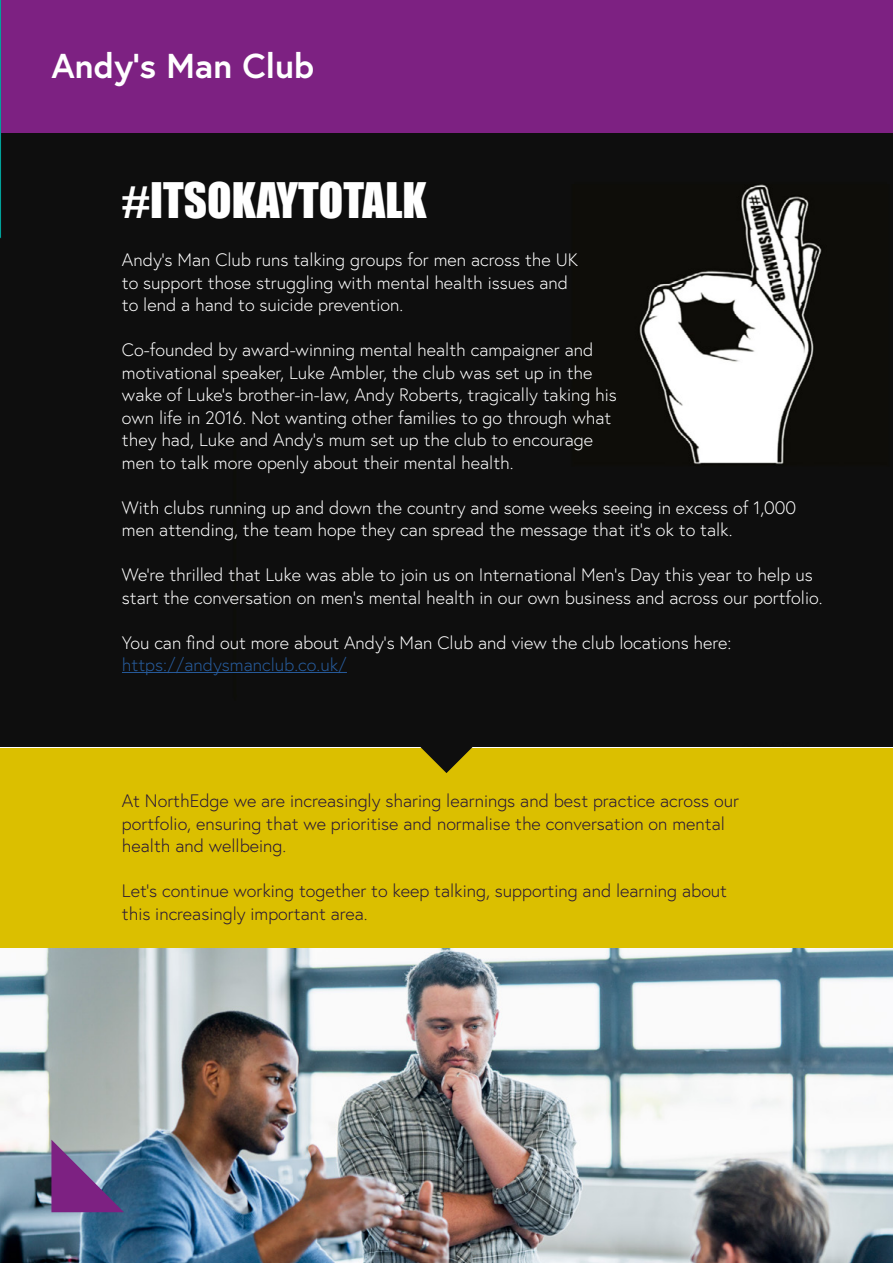
<style>
.page{position:relative;width:893px;height:1263px;background:#fff}
.page>*{position:absolute;margin:0;border:0;box-sizing:border-box;transform-origin:0 0}
.t1{font:45px "Impact";color:#fff}
.t2{font:700 34.5px "Europa";color:#fff}
.t3{font:300 18px/22.5px "Europa";color:#fff}
.t4{font:300 18px/22.5px "Europa";color:#271637}
.t5{font:300 18px "Europa";color:#275b9b}
</style>
<div class="page">
<div style="left:0;top:132px;width:893px;height:614px;background:#0e0e0e"></div>
<div style="left:0;top:0;width:893px;height:132px;background:#7d2182"></div>
<hr style="left:122px;top:672px;width:225px;height:1px;background:#275b9b">
<div style="left:0;top:748px;width:893px;height:238px;background:#dbbf00"></div>
<svg style="left:420px;top:746px;width:53px;height:27px"></svg>
<svg style="left:0;top:0;width:1px;height:238px"></svg>
<img style="left:0;top:948px;width:893px;height:315px">
<svg style="left:51px;top:1140px;width:73px;height:72px;background:#7e5e96"></svg>
<h2 class="t2" style="left:51px;top:42px;width:264px">Andy’s Man Club</h2>
<h1 class="t1" style="left:122px;top:166px;width:306px">#ITSOKAYTOTALK</h1>
<p class="t3" style="left:122px;top:248px;width:458px">Andy’s Man Club runs talking groups for men across the UK to support those struggling with mental health issues and to lend a hand to suicide prevention.</p>
<p class="t3" style="left:122px;top:338px;width:497px">Co-founded by award-winning mental health campaigner and motivational speaker, Luke Ambler, the club was set up in the wake of Luke’s brother-in-law, Andy Roberts, tragically taking his own life in 2016. Not wanting other families to go through what they had, Luke and Andy’s mum set up the club to encourage men to talk more openly about their mental health.</p>
<p class="t3" style="left:122px;top:496px;width:676px">With clubs running up and down the country and some weeks seeing in excess of 1,000 men attending, the team hope they can spread the message that it’s ok to talk.</p>
<p class="t3" style="left:122px;top:563px;width:702px">We’re thrilled that Luke was able to join us on International Men’s Day this year to help us start the conversation on men’s mental health in our own business and across our portfolio.</p>
<p class="t3" style="left:122px;top:631px;width:611px">You can find out more about Andy’s Man Club and view the club locations here:</p>
<p class="t5" style="left:122px;top:653px;width:226px">https://andysmanclub.co.uk/</p>
<p class="t4" style="left:122px;top:789px;width:618px">At NorthEdge we are increasingly sharing learnings and best practice across our portfolio, ensuring that we prioritise and normalise the conversation on mental health and wellbeing.</p>
<p class="t4" style="left:122px;top:879px;width:607px">Let’s continue working together to keep talking, supporting and learning about this increasingly important area.</p>
</div>
